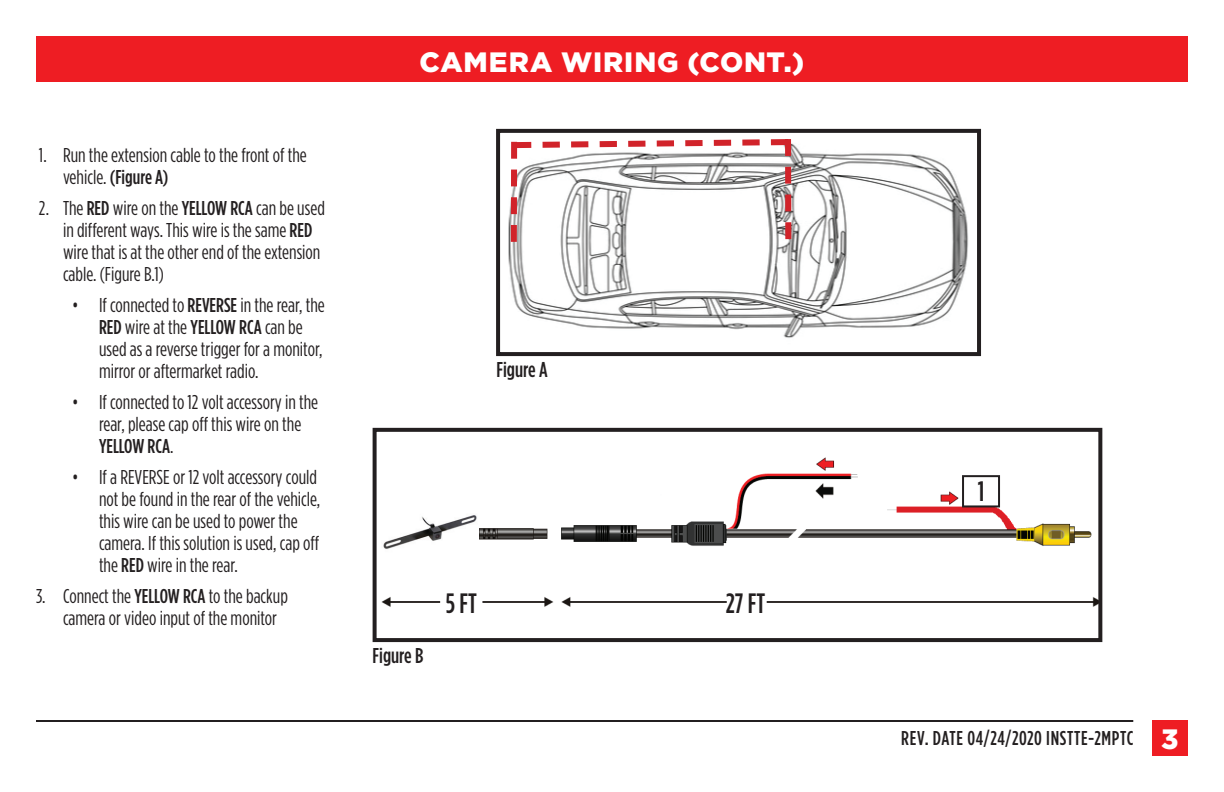
<style>
.page{position:relative;width:1224px;height:792px;background:#fff}
.page>*{position:absolute;margin:0;border:0;box-sizing:border-box;transform-origin:0 0}
.t1{font:900 28px "Gotham";letter-spacing:.03em;color:#fff}
.t2{font:500 28px "Gotham Condensed";color:#231f20}
.t3{font:500 21.4px "Gotham Condensed";color:#231f20}
.t4{font:20px/22px "Gotham Condensed";color:#231f20}
.t5{font:500 20px "Gotham Condensed";letter-spacing:.03em;color:#231f20}
.s1{font-weight:500}
.s2{font-family:"Gotham";font-weight:900;font-size:28px;color:#fff}
</style>
<div class="page">
<div style="left:36px;top:36px;width:1152px;height:45px;background:#ee1d23"></div>
<hr style="left:36px;top:720px;width:1097px;height:2px;background:#231f20">
<div style="left:1152px;top:720px;width:36px;height:36px;background:#ee1d23"></div>
<img style="left:381px;top:457px;width:716px;height:150px">
<div style="left:373px;top:428px;width:729px;height:214px;border:4px solid #231f20"></div>
<img style="left:508px;top:145px;width:461px;height:193px">
<div style="left:496px;top:129px;width:485px;height:227px;border:4px solid #231f20"></div>
<svg style="left:508px;top:139px;width:286px;height:103px"></svg>
<div style="left:962px;top:475px;width:38px;height:32px;border:2px solid #231f20"></div>
<img style="left:382px;top:486px;width:97px;height:82px">
<p class="t4" style="left:63px;top:144px;width:245px;text-indent:-24px">1. Run the extension cable to the front of the vehicle. <span class="s1">(Figure A)</span></p>
<p class="t4" style="left:63px;top:197px;width:263px;text-indent:-24px">2. The <span class="s1">RED</span> wire on the <span class="s1">YELLOW RCA</span> can be used in different ways. This wire is the same <span class="s1">RED </span>wire that is at the other end of the extension cable. (Figure B.1)</p>
<p class="t4" style="left:99px;top:294px;width:227px;text-indent:-27px">• If connected to <span class="s1">REVERSE</span> in the rear, the <span class="s1">RED</span> wire at the <span class="s1">YELLOW RCA</span> can be used as a reverse trigger for a monitor, mirror or aftermarket radio.</p>
<p class="t4" style="left:99px;top:391px;width:221px;text-indent:-27px">• If connected to 12 volt accessory in the rear, please cap off this wire on the<br><span class="s1">YELLOW RCA</span>.</p>
<p class="t4" style="left:99px;top:466px;width:223px;text-indent:-27px">• If a REVERSE or 12 volt accessory could not be found in the rear of the vehicle, this wire can be used to power the camera. If this solution is used, cap off the <span class="s1">RED</span> wire in the rear.</p>
<p class="t4" style="left:63px;top:585px;width:226px;text-indent:-27px">3. Connect the <span class="s1">YELLOW RCA</span> to the backup camera or video input of the monitor</p>
<h1 class="t1" style="left:420px;top:46px;width:386px">CAMERA WIRING (CONT.)</h1>
<p class="t3" style="left:496px;top:358px;width:53px">Figure A</p>
<p class="t3" style="left:373px;top:644px;width:52px">Figure B</p>
<h1 class="t2" style="left:446px;top:587px;width:33px">5 FT</h1>
<h1 class="t2" style="left:726px;top:587px;width:41px">27 FT</h1>
<h1 class="t2" style="left:978px;top:476px;width:8px">1</h1>
<p class="t5" style="left:901px;top:727px;width:279px">REV. DATE 04/24/2020 INSTTE-2MPTC <span class="s2">3</span></p>
</div>
